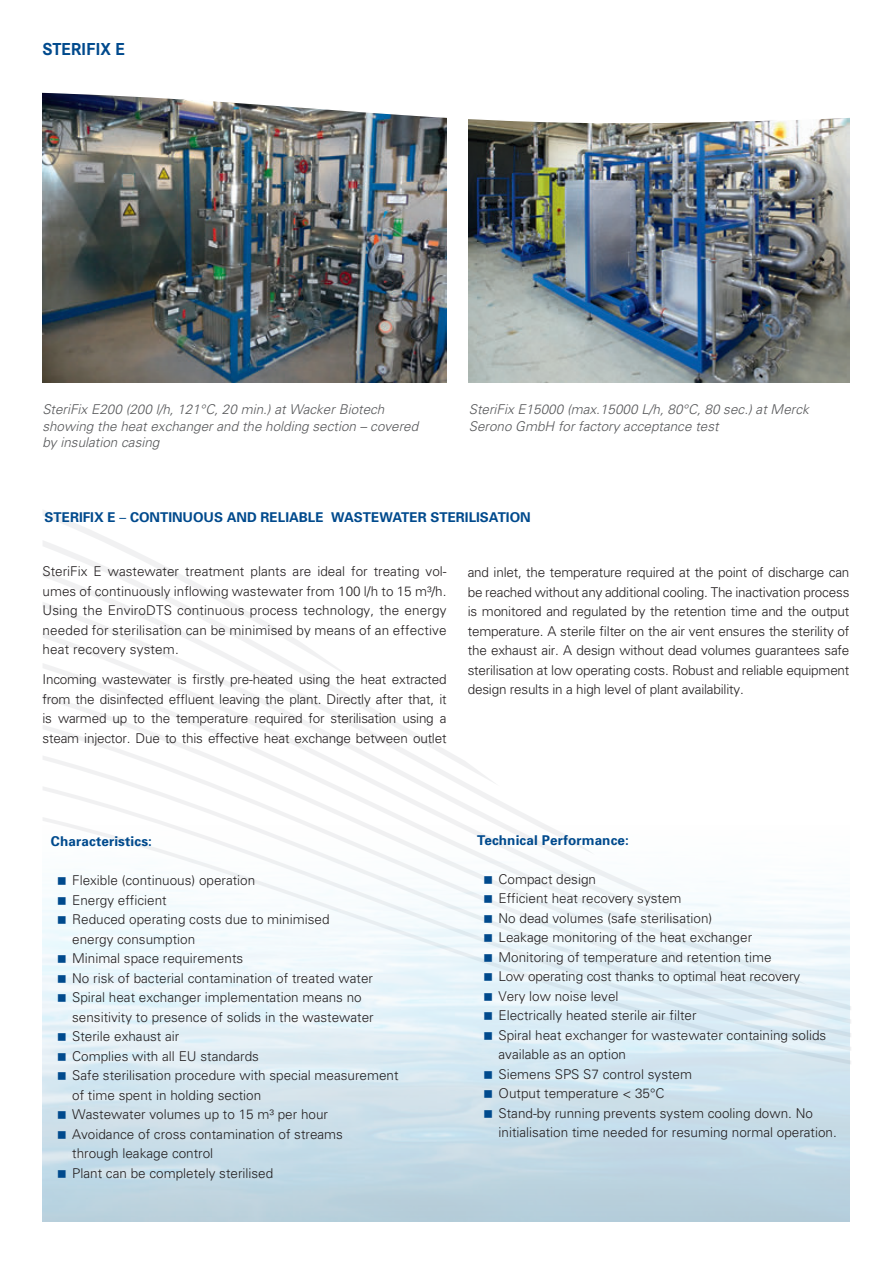
<style>
.page{position:relative;width:893px;height:1263px;background:#fff}
.page>*{position:absolute;margin:0;border:0;box-sizing:border-box;transform-origin:0 0}
.t1{font:500 18px "Corporate S Bold";letter-spacing:-.01em;color:#004a8d}
.t2{font:300 13.5px/19.5px "Univers 45";color:#231f20;text-align:justify}
.t3{font:italic 300 13.5px/16.5px "Univers";color:#57585a}
.t4{font:700 13.5px "Univers";letter-spacing:.005em;color:#004a8d}
.s1{font-family:"Univers 55";font-weight:500}
</style>
<div class="page">
<img style="left:469px;top:178px;width:380px;height:205px">
<img style="left:42px;top:178px;width:404px;height:205px">
<svg style="left:43px;top:510px;width:808px;height:554px"></svg>
<img style="left:42px;top:92px;width:808px;height:86px">
<img style="left:43px;top:822px;width:806px;height:399px">
<svg style="left:58px;top:877px;width:18px;height:9px"></svg>
<svg style="left:58px;top:896px;width:17px;height:9px"></svg>
<svg style="left:58px;top:916px;width:17px;height:9px"></svg>
<svg style="left:58px;top:955px;width:17px;height:9px"></svg>
<svg style="left:58px;top:974px;width:17px;height:9px"></svg>
<svg style="left:58px;top:994px;width:17px;height:9px"></svg>
<svg style="left:58px;top:1033px;width:17px;height:9px"></svg>
<svg style="left:58px;top:1052px;width:18px;height:9px"></svg>
<svg style="left:58px;top:1072px;width:17px;height:9px"></svg>
<svg style="left:58px;top:1111px;width:17px;height:9px"></svg>
<svg style="left:58px;top:1130px;width:17px;height:9px"></svg>
<svg style="left:58px;top:1169px;width:17px;height:9px"></svg>
<svg style="left:484px;top:876px;width:18px;height:9px"></svg>
<svg style="left:484px;top:895px;width:18px;height:9px"></svg>
<svg style="left:484px;top:915px;width:18px;height:9px"></svg>
<svg style="left:484px;top:934px;width:18px;height:9px"></svg>
<svg style="left:484px;top:954px;width:18px;height:9px"></svg>
<svg style="left:484px;top:973px;width:18px;height:9px"></svg>
<svg style="left:484px;top:993px;width:18px;height:9px"></svg>
<svg style="left:484px;top:1012px;width:18px;height:9px"></svg>
<svg style="left:484px;top:1032px;width:18px;height:9px"></svg>
<svg style="left:484px;top:1071px;width:18px;height:9px"></svg>
<svg style="left:484px;top:1090px;width:18px;height:9px"></svg>
<svg style="left:484px;top:1110px;width:18px;height:9px"></svg>
<h1 class="t1" style="left:42px;top:39px;width:84px">sTERIFIX E</h1>
<p class="t3" style="left:42px;top:401px;width:377px">SteriFix E200 (200 l/h, 121°C, 20 min.) at Wacker Biotech showing the heat exchanger and the holding section – covered by insulation casing</p>
<p class="t3" style="left:469px;top:401px;width:342px">SteriFix E15000 (max.15000 L/h, 80°C, 80 sec.) at Merck<br>Serono GmbH for factory acceptance test</p>
<p class="t4" style="left:45px;top:508px;width:255px">STERIFIX E <span class="s1">–</span> CONTIN UOUS AND RELIABL</p>
<p class="t4" style="left:315px;top:508px;width:22px">E WAS</p>
<p class="t4" style="left:363px;top:508px;width:158px">TEWA TER STERILISATION</p>
<p class="t2" style="left:43px;top:561px;width:406px">SteriFix E wastewater treatment plants are ideal for treating vol&shy;umes of continuously inflowing wastewater from 100 l/h to 15 m³/h.<br>Using the EnviroDTS continuous process technology, the energy needed for sterilisation can be minimised by means of an effective heat recovery system.</p>
<p class="t2" style="left:43px;top:669px;width:406px">Incoming wastewater is firstly pre-heated using the heat extracted from the disinfected effluent leaving the plant. Directly after that, it is warmed up to the temperature required for sterilisation using a steam injector. Due to this effective heat exchange between outlet</p>
<p class="t2" style="left:468px;top:562px;width:383px">and inlet, the temperature required at the point of discharge can be reached without any additional cooling. The inactivation process is monitored and regulated by the retention time and the output temperature. A sterile filter on the air vent ensures the sterility of the exhaust air. A design without dead volumes guarantees safe sterilisation at low operating costs. Robust and reliable equipment design results in a high level of plant availability.</p>
<p class="t4" style="left:51px;top:832px;width:103px">CHARACTERISTICS:</p>
<p class="t2" style="left:72px;top:870px;width:328px;text-align:left">Flexible (continuous) operation<br>Energy efficient<br>Reduced operating costs due to minimised<br>energy consumption<br>Minimal space requirements<br>No risk of bacterial contamination of treated water Spiral heat exchanger implementation means no sensitivity to presence of solids in the wastewater Sterile exhaust air<br>Complies with all EU standards<br>Safe sterilisation procedure with special measurement of time spent in holding section<br>Wastewater volumes up to 15 m³ per hour<br>Avoidance of cross contamination of streams<br>through leakage control<br>Plant can be completely sterilised</p>
<p class="t4" style="left:477px;top:831px;width:153px">TECHNICAL PERFORMANCE:</p>
<p class="t2" style="left:498px;top:869px;width:340px;text-align:left">Compact design<br>Efficient heat recovery system<br>No dead volumes (safe sterilisation)<br>Leakage monitoring of the heat exchanger<br>Monitoring of temperature and retention time<br>Low operating cost thanks to optimal heat recovery<br>Very low noise level<br>Electrically heated sterile air filter<br>Spiral heat exchanger for wastewater containing solids available as an option<br>Siemens SPS S7 control system<br>Output temperature &lt; 35°C<br>Stand-by running prevents system cooling down. No initialisation time needed for resuming normal operation.</p>
</div>
